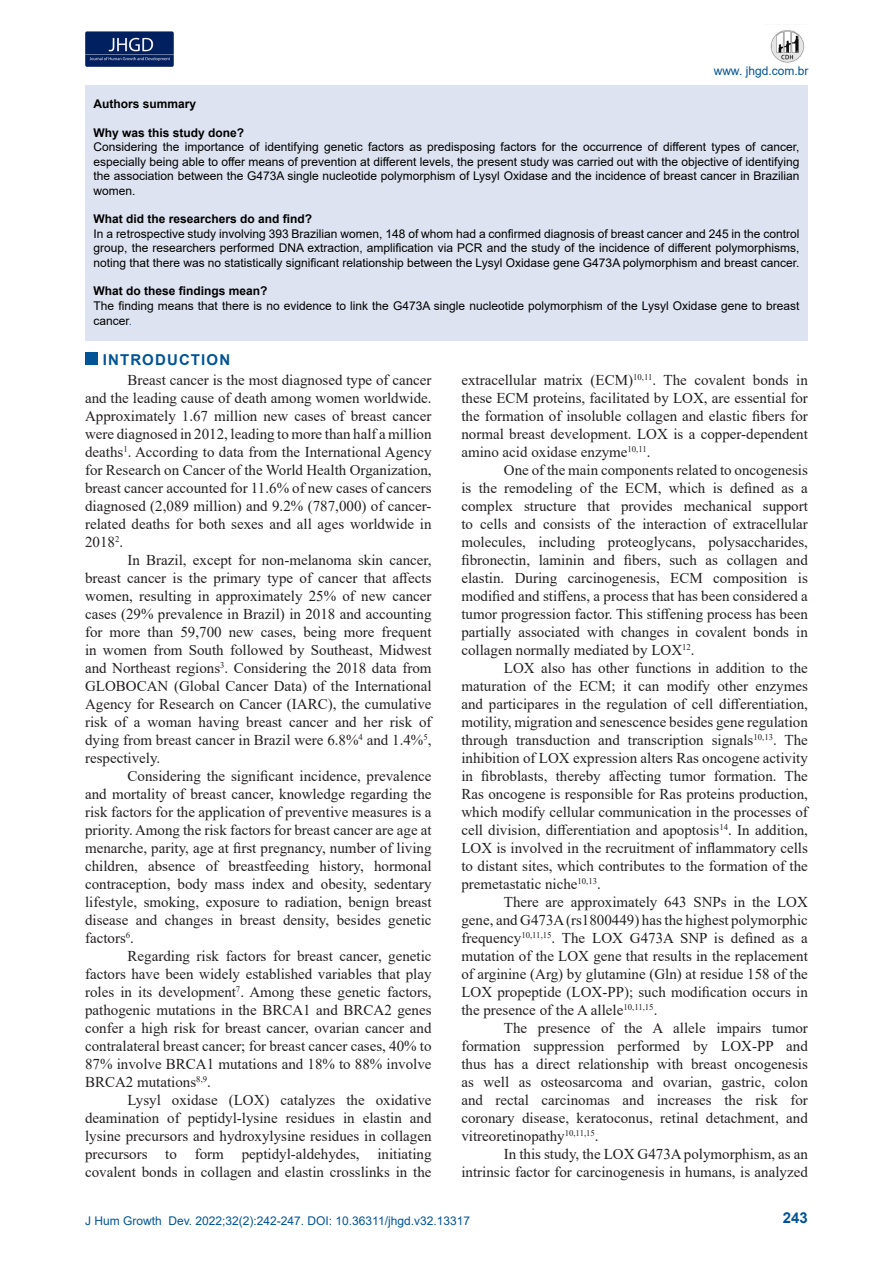
<style>
.page{position:relative;width:893px;height:1263px;background:#fff}
.page>*{position:absolute;margin:0;border:0;box-sizing:border-box;transform-origin:0 0}
.t1{font:15px/18px "Times New Roman";color:#231f20;text-align:justify}
.t2{font:700 15px "Arial";letter-spacing:.075em;color:#005495}
.t3{font:12px/14.4px "Arial";color:#000;text-align:justify}
.t4{font:700 12px "Arial";color:#000}
.t5{font:12px "Arial";color:#005495}
.s1{color:#365f91}
</style>
<div class="page">
<img style="left:85px;top:31px;width:89px;height:36px">
<img style="left:770px;top:30px;width:35px;height:33px">
<div style="left:85px;top:353px;width:12px;height:12px;background:#005495"></div>
<div style="left:85px;top:85px;width:723px;height:255px;background:#dde3f0"></div>
<p class="t5" style="left:714px;top:63px;width:96px">www. jhgd.com.br</p>
<p class="t4" style="left:94px;top:96px;width:104px">Authors summary</p>
<p class="t4" style="left:94px;top:124px;width:152px">Why was this study done?</p>
<p class="t3" style="left:94px;top:140px;width:707px">Considering the importance of identifying genetic factors as predisposing factors for the occurrence of different types of cancer, especially being able to offer means of prevention at different levels, the present study was carried out with the objective of identifying the association between the G473A single nucleotide polymorphism of Lysyl Oxidase and the incidence of breast cancer in Brazilian women.</p>
<p class="t4" style="left:94px;top:211px;width:220px">What did the researchers do and find?</p>
<p class="t3" style="left:94px;top:226px;width:707px">In a retrospective study involving 393 Brazilian women, 148 of whom had a confirmed diagnosis of breast cancer and 245 in the control group, the researchers performed DNA extraction, amplification via PCR and the study of the incidence of different polymorphisms, noting that there was no statistically significant relationship between the Lysyl Oxidase gene G473A polymorphism and breast cancer.</p>
<p class="t4" style="left:94px;top:283px;width:176px">What do these findings mean?</p>
<p class="t3" style="left:94px;top:299px;width:707px;line-height:15px">The finding means that there is no evidence to link the G473A single nucleotide polymorphism of the Lysyl Oxidase gene to breast cancer<span class="s1">.</span></p>
<p class="t2" style="left:103px;top:349px;width:129px">INTRODUCTION</p>
<p class="t1" style="left:85px;top:370px;width:348px;text-indent:43px">Breast cancer is the most diagnosed type of cancer and the leading cause of death among women worldwide.<br>Approximately 1.67 million new cases of breast cancer were diagnosed in 2012, leading to more than half a million deaths<sup>1</sup>. According to data from the International Agency for Research on Cancer of the World Health Organization, breast cancer accounted for 11.6% of new cases of cancers diagnosed (2,089 million) and 9.2% (787,000) of cancer&shy;related deaths for both sexes and all ages worldwide in 2018<sup>2</sup>.</p>
<p class="t1" style="left:85px;top:550px;width:348px;text-indent:43px">In Brazil, except for non-melanoma skin cancer, breast cancer is the primary type of cancer that affects women, resulting in approximately 25% of new cancer cases (29% prevalence in Brazil) in 2018 and accounting for more than 59,700 new cases, being more frequent in women from South followed by Southeast, Midwest and Northeast regions<sup>3</sup>. Considering the 2018 data from GLOBOCAN (Global Cancer Data) of the International Agency for Research on Cancer (IARC), the cumulative risk of a woman having breast cancer and her risk of dying from breast cancer in Brazil were 6.8%<sup>4</sup> and 1.4%<sup>5</sup>, respectively.</p>
<p class="t1" style="left:85px;top:766px;width:348px;text-indent:43px">Considering the significant incidence, prevalence and mortality of breast cancer, knowledge regarding the risk factors for the application of preventive measures is a priority. Among the risk factors for breast cancer are age at menarche, parity, age at first pregnancy, number of living children, absence of breastfeeding history, hormonal contraception, body mass index and obesity, sedentary lifestyle, smoking, exposure to radiation, benign breast disease and changes in breast density, besides genetic factors<sup>6</sup>.</p>
<p class="t1" style="left:85px;top:946px;width:348px;text-indent:43px">Regarding risk factors for breast cancer, genetic factors have been widely established variables that play roles in its development<sup>7</sup>. Among these genetic factors, pathogenic mutations in the BRCA1 and BRCA2 genes confer a high risk for breast cancer, ovarian cancer and contralateral breast cancer; for breast cancer cases, 40% to 87% involve BRCA1 mutations and 18% to 88% involve BRCA2 mutations<sup>8,9</sup>.</p>
<p class="t1" style="left:85px;top:1090px;width:348px;text-indent:43px">Lysyl oxidase (LOX) catalyzes the oxidative deamination of peptidyl-lysine residues in elastin and lysine precursors and hydroxylysine residues in collagen precursors to form peptidyl-aldehydes, initiating covalent bonds in collagen and elastin crosslinks in the</p>
<p class="t1" style="left:461px;top:370px;width:348px">extracellular matrix (ECM)<sup>10,11</sup>. The covalent bonds in these ECM proteins, facilitated by LOX, are essential for the formation of insoluble collagen and elastic fibers for normal breast development. LOX is a copper-dependent amino acid oxidase enzyme<sup>10,11</sup>.</p>
<p class="t1" style="left:461px;top:460px;width:348px;text-indent:43px">One of the main components related to oncogenesis is the remodeling of the ECM, which is defined as a complex structure that provides mechanical support to cells and consists of the interaction of extracellular molecules, including proteoglycans, polysaccharides, fibronectin, laminin and fibers, such as collagen and elastin. During carcinogenesis, ECM composition is modified and stiffens, a process that has been considered a tumor progression factor. This stiffening process has been partially associated with changes in covalent bonds in collagen normally mediated by LOX<sup>12</sup>.</p>
<p class="t1" style="left:461px;top:658px;width:348px;text-indent:43px">LOX also has other functions in addition to the maturation of the ECM; it can modify other enzymes and participares in the regulation of cell differentiation, motility, migration and senescence besides gene regulation through transduction and transcription signals<sup>10,13</sup>. The inhibition of LOX expression alters Ras oncogene activity in fibroblasts, thereby affecting tumor formation. The Ras oncogene is responsible for Ras proteins production, which modify cellular communication in the processes of cell division, differentiation and apoptosis<sup>14</sup>. In addition, LOX is involved in the recruitment of inflammatory cells to distant sites, which contributes to the formation of the premetastatic niche<sup>10,13</sup>.</p>
<p class="t1" style="left:461px;top:892px;width:348px;text-indent:43px">There are approximately 643 SNPs in the LOX gene, and G473A (rs1800449) has the highest polymorphic frequency<sup>10,11,15</sup>. The LOX G473A SNP is defined as a mutation of the LOX gene that results in the replacement of arginine (Arg) by glutamine (Gln) at residue 158 of the LOX propeptide (LOX-PP); such modification occurs in the presence of the A allele<sup>10,11,15</sup>.</p>
<p class="t1" style="left:461px;top:1018px;width:348px;text-indent:43px">The presence of the A allele impairs tumor formation suppression performed by LOX-PP and thus has a direct relationship with breast oncogenesis as well as osteosarcoma and ovarian, gastric, colon and rectal carcinomas and increases the risk for coronary disease, keratoconus, retinal detachment, and vitreoretinopathy<sup>10,11,15</sup>.</p>
<p class="t1" style="left:461px;top:1144px;width:348px;text-align:right">In this study, the LOX G473A polymorphism, as an intrinsic factor for carcinogenesis in humans, is analyzed</p>
<p class="t5" style="left:85px;top:1212px;width:387px">J Hum Growth Dev. 2022;32(2):242-247. DOI: 10.36311/jhgd.v32.13317</p>
<p class="t2" style="left:783px;top:1207px;width:27px">243</p>
</div>
